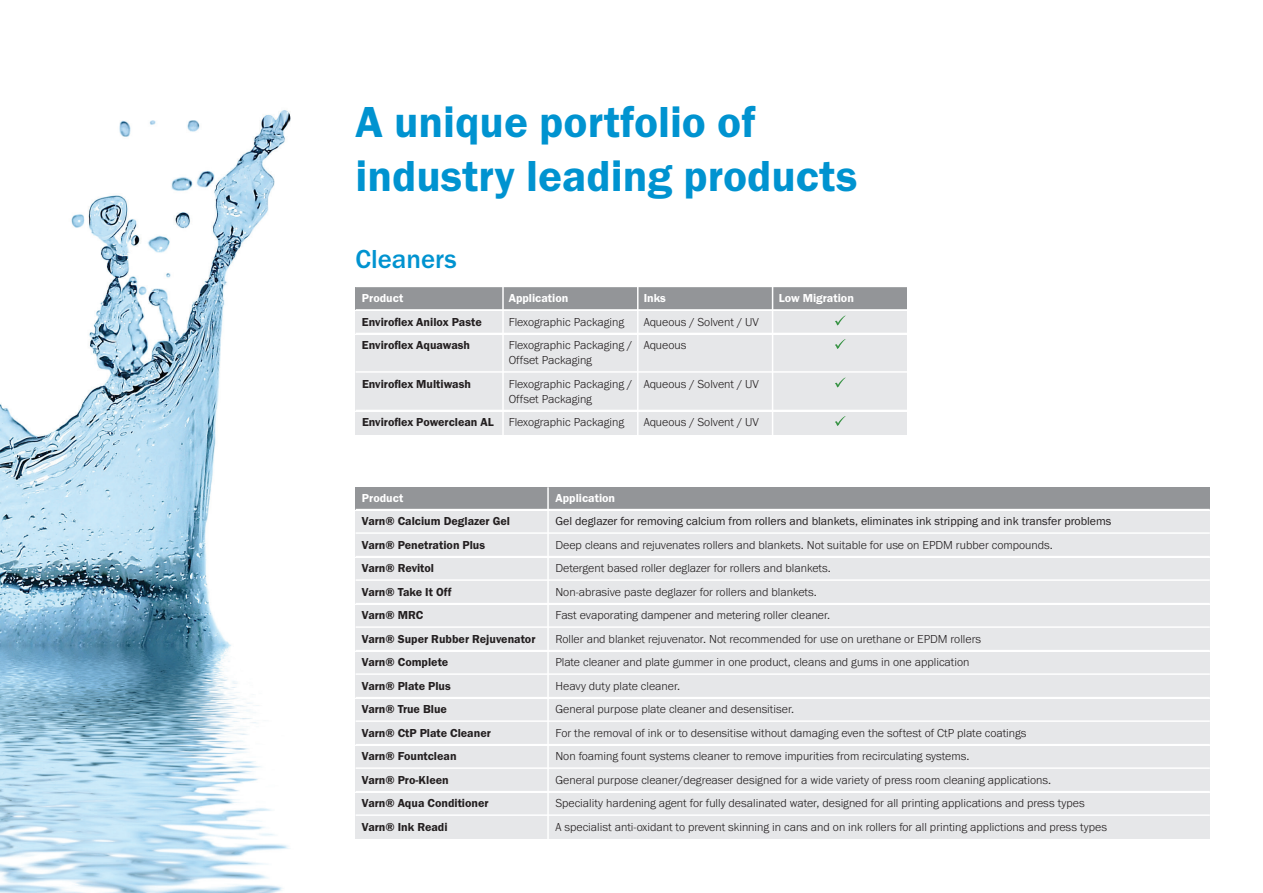
<style>
.page{position:relative;width:1263px;height:893px;background:#fff}
.page>*{position:absolute;margin:0;border:0;box-sizing:border-box;transform-origin:0 0}
.t1{font:45px/54px "Franklin Gothic URW Dem";color:#0093d0}
.t2{font:500 27px "Franklin Gothic URW";color:#0093d0}
.t3{font:300 12px/15px "Franklin Gothic URW";color:#231f20}
.t4{font:12px "Franklin Gothic URW Dem";color:#231f20}
.t5{font:12px "Franklin Gothic URW Boo";color:#231f20}
.t6{font:12px "Franklin Gothic URW Dem";color:#fff}
.s1{font-family:"Franklin Gothic URW";font-weight:300}
</style>
<div class="page">
<img style="left:0;top:110px;width:386px;height:783px">
<div style="left:356px;top:288px;width:551px;height:22px;background:#939598"></div>
<hr style="left:356px;top:286px;width:551px;height:1px;background:#fff">
<div style="left:356px;top:311px;width:551px;height:23px;background:#e6e7e9"></div>
<hr style="left:356px;top:309px;width:551px;height:2px;background:#fff">
<div style="left:356px;top:335px;width:551px;height:37px;background:#e6e7e9"></div>
<hr style="left:356px;top:333px;width:551px;height:1px;background:#fff">
<div style="left:356px;top:373px;width:551px;height:38px;background:#e6e7e9"></div>
<hr style="left:356px;top:371px;width:551px;height:2px;background:#fff">
<div style="left:356px;top:412px;width:551px;height:22px;background:#e6e7e9"></div>
<hr style="left:356px;top:410px;width:551px;height:1px;background:#fff">
<svg style="left:835px;top:315px;width:10px;height:11px"></svg>
<svg style="left:835px;top:339px;width:10px;height:10px"></svg>
<svg style="left:835px;top:377px;width:10px;height:11px"></svg>
<svg style="left:835px;top:416px;width:10px;height:10px"></svg>
<hr style="left:502px;top:286px;width:2px;height:151px;background:#fff">
<hr style="left:637px;top:286px;width:1px;height:151px;background:#fff">
<hr style="left:772px;top:286px;width:1px;height:151px;background:#fff">
<div style="left:356px;top:487px;width:854px;height:23px;background:#939598"></div>
<hr style="left:356px;top:485px;width:854px;height:2px;background:#fff">
<div style="left:356px;top:511px;width:854px;height:22px;background:#e6e7e9"></div>
<hr style="left:356px;top:509px;width:854px;height:1px;background:#fff">
<div style="left:356px;top:534px;width:854px;height:23px;background:#e6e7e9"></div>
<hr style="left:356px;top:532px;width:854px;height:2px;background:#fff">
<div style="left:356px;top:558px;width:854px;height:22px;background:#e6e7e9"></div>
<hr style="left:356px;top:556px;width:854px;height:1px;background:#fff">
<div style="left:356px;top:581px;width:854px;height:23px;background:#e6e7e9"></div>
<hr style="left:356px;top:579px;width:854px;height:2px;background:#fff">
<div style="left:356px;top:605px;width:854px;height:22px;background:#e6e7e9"></div>
<hr style="left:356px;top:603px;width:854px;height:1px;background:#fff">
<div style="left:356px;top:628px;width:854px;height:23px;background:#e6e7e9"></div>
<hr style="left:356px;top:626px;width:854px;height:2px;background:#fff">
<div style="left:356px;top:652px;width:854px;height:22px;background:#e6e7e9"></div>
<hr style="left:356px;top:650px;width:854px;height:1px;background:#fff">
<div style="left:356px;top:675px;width:854px;height:23px;background:#e6e7e9"></div>
<hr style="left:356px;top:673px;width:854px;height:2px;background:#fff">
<div style="left:356px;top:699px;width:854px;height:22px;background:#e6e7e9"></div>
<hr style="left:356px;top:697px;width:854px;height:1px;background:#fff">
<div style="left:356px;top:722px;width:854px;height:23px;background:#e6e7e9"></div>
<hr style="left:356px;top:720px;width:854px;height:2px;background:#fff">
<div style="left:356px;top:746px;width:854px;height:22px;background:#e6e7e9"></div>
<hr style="left:356px;top:744px;width:854px;height:1px;background:#fff">
<div style="left:356px;top:769px;width:854px;height:23px;background:#e6e7e9"></div>
<hr style="left:356px;top:767px;width:854px;height:2px;background:#fff">
<div style="left:356px;top:793px;width:854px;height:22px;background:#e6e7e9"></div>
<hr style="left:356px;top:791px;width:854px;height:1px;background:#fff">
<div style="left:356px;top:816px;width:854px;height:23px;background:#e6e7e9"></div>
<hr style="left:356px;top:814px;width:854px;height:2px;background:#fff">
<hr style="left:547px;top:487px;width:2px;height:353px;background:#fff">
<h1 class="t1" style="left:356px;top:95px;width:503px">A unique portfolio of industry leading products</h1>
<h2 class="t2" style="left:356px;top:242px;width:103px">Cleaners</h2>
<p class="t6" style="left:362px;top:291px;width:43px">Product</p>
<p class="t6" style="left:509px;top:291px;width:61px">Application</p>
<p class="t6" style="left:644px;top:291px;width:24px">Inks</p>
<p class="t6" style="left:779px;top:291px;width:77px">Low Migration</p>
<p class="t4" style="left:362px;top:314px;width:121px">Enviroflex Anilox Paste</p>
<p class="t3" style="left:509px;top:314px;width:117px">Flexographic Packaging</p>
<p class="t3" style="left:644px;top:314px;width:117px">Aqueous / Solvent / UV</p>
<p class="t4" style="left:362px;top:338px;width:110px">Enviroflex Aquawash</p>
<p class="t3" style="left:509px;top:337px;width:179px">Flexographic Packaging / Aqueous<br>Offset Packaging</p>
<p class="t4" style="left:362px;top:376px;width:110px">Enviroflex Multiwash</p>
<p class="t3" style="left:509px;top:376px;width:252px">Flexographic Packaging / Aqueous / Solvent / UV<br>Offset Packaging</p>
<p class="t4" style="left:362px;top:415px;width:264px">Enviroflex Powerclean AL <span class="s1">Flexographic Packaging</span></p>
<p class="t3" style="left:644px;top:414px;width:117px">Aqueous / Solvent / UV</p>
<p class="t6" style="left:362px;top:490px;width:43px">Product</p>
<p class="t6" style="left:555px;top:490px;width:61px">Application</p>
<p class="t4" style="left:362px;top:514px;width:150px">Varn® Calcium Deglazer Gel</p>
<p class="t5" style="left:555px;top:514px;width:557px">Gel deglazer for removing calcium from rollers and blankets, eliminates ink stripping and ink transfer problems</p>
<p class="t4" style="left:362px;top:537px;width:125px">Varn® Penetration Plus</p>
<p class="t3" style="left:555px;top:537px;width:499px">Deep cleans and rejuvenates rollers and blankets. Not suitable for use on EPDM rubber compounds.</p>
<p class="t4" style="left:362px;top:561px;width:74px">Varn® Revitol</p>
<p class="t3" style="left:555px;top:560px;width:277px">Detergent based roller deglazer for rollers and blankets.</p>
<p class="t4" style="left:362px;top:584px;width:91px">Varn® Take It Off</p>
<p class="t3" style="left:555px;top:584px;width:263px">Non-abrasive paste deglazer for rollers and blankets.</p>
<p class="t4" style="left:362px;top:608px;width:63px">Varn® MRC</p>
<p class="t3" style="left:555px;top:607px;width:276px">Fast evaporating dampener and metering roller cleaner.</p>
<p class="t4" style="left:362px;top:631px;width:175px">Varn® Super Rubber Rejuvenator</p>
<p class="t3" style="left:555px;top:631px;width:427px">Roller and blanket rejuvenator. Not recommended for use on urethane or EPDM rollers</p>
<p class="t4" style="left:362px;top:655px;width:88px">Varn® Complete</p>
<p class="t3" style="left:555px;top:654px;width:415px">Plate cleaner and plate gummer in one product, cleans and gums in one application</p>
<p class="t4" style="left:362px;top:678px;width:90px">Varn® Plate Plus</p>
<p class="t3" style="left:555px;top:678px;width:126px">Heavy duty plate cleaner.</p>
<p class="t4" style="left:362px;top:702px;width:86px">Varn® True Blue</p>
<p class="t3" style="left:555px;top:702px;width:240px">General purpose plate cleaner and desensitiser.</p>
<p class="t4" style="left:362px;top:725px;width:130px">Varn® CtP Plate Cleaner</p>
<p class="t3" style="left:555px;top:725px;width:472px">For the removal of ink or to desensitise without damaging even the softest of CtP plate coatings</p>
<p class="t4" style="left:362px;top:749px;width:96px">Varn® Fountclean</p>
<p class="t3" style="left:555px;top:749px;width:415px">Non foaming fount systems cleaner to remove impurities from recirculating systems.</p>
<p class="t4" style="left:362px;top:772px;width:88px">Varn® Pro-Kleen</p>
<p class="t3" style="left:555px;top:772px;width:497px">General purpose cleaner/degreaser designed for a wide variety of press room cleaning applications.</p>
<p class="t4" style="left:362px;top:796px;width:128px">Varn® Aqua Conditioner</p>
<p class="t3" style="left:555px;top:796px;width:531px">Speciality hardening agent for fully desalinated water, designed for all printing applications and press types</p>
<p class="t4" style="left:362px;top:819px;width:87px">Varn® Ink Readi</p>
<p class="t3" style="left:555px;top:819px;width:553px">A specialist anti-oxidant to prevent skinning in cans and on ink rollers for all printing applictions and press types</p>
</div>
